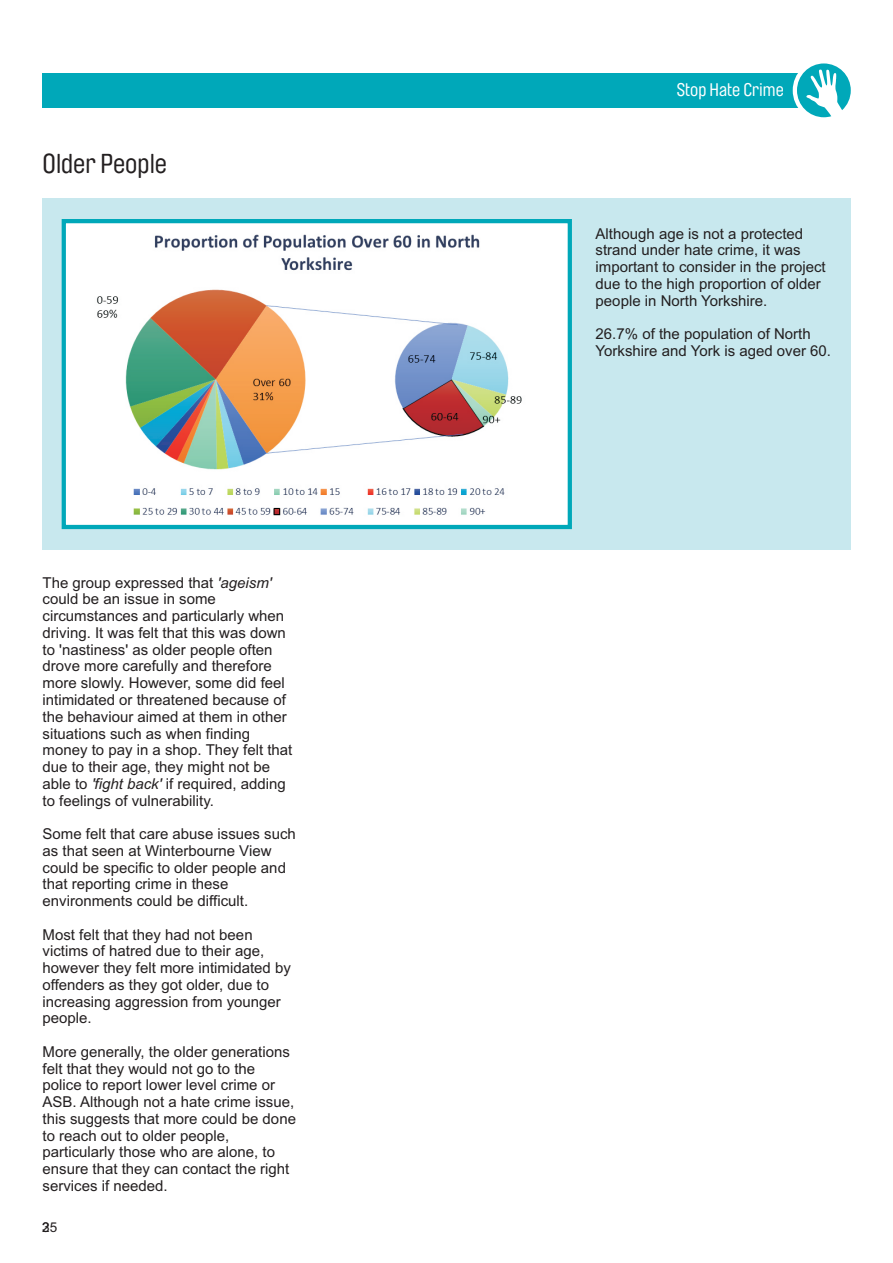
<style>
.page{position:relative;width:893px;height:1263px;background:#fff}
.page>*{position:absolute;margin:0;border:0;box-sizing:border-box;transform-origin:0 0}
.t1{font:27px "Brauer Neue";color:#231f20}
.t2{font:18px "Brauer Neue";color:#fff}
.t3{font:15px/16.8px "Arial";color:#231f20}
.t4{font:13.5px "Arial";color:#231f20}
.s1{font-style:italic}
</style>
<div class="page">
<div style="left:42px;top:198px;width:809px;height:352px;background:#c8e8ee"></div>
<img style="left:67px;top:224px;width:500px;height:300px">
<div style="left:62px;top:219px;width:510px;height:310px;border:4px solid #00a8b9"></div>
<div style="left:42px;top:73px;width:764px;height:34px;background:#00a8b9"></div>
<svg style="left:788px;top:63px;width:63px;height:55px"></svg>
<h1 class="t1" style="left:43px;top:151px;width:126px">Older People</h1>
<p class="t3" style="left:43px;top:575px;width:251px">The group expressed that <span class="s1">'ageism' </span>could be an issue in some circumstances and particularly when driving. It was felt that this was down to 'nastiness' as older people often drove more carefully and therefore more slowly. However, some did feel intimidated or threatened because of the behaviour aimed at them in other situations such as when finding money to pay in a shop. They felt that due to their age, they might not be able to <span class="s1">'fight back'</span> if required, adding to feelings of vulnerability.</p>
<p class="t3" style="left:43px;top:827px;width:255px">Some felt that care abuse issues such as that seen at Winterbourne View could be specific to older people and that reporting crime in these environments could be difficult.</p>
<p class="t3" style="left:43px;top:927px;width:250px">Most felt that they had not been victims of hatred due to their age, however they felt more intimidated by offenders as they got older, due to increasing aggression from younger people.</p>
<p class="t3" style="left:43px;top:1045px;width:255px">More generally, the older generations felt that they would not go to the police to report lower level crime or ASB. Although not a hate crime issue, this suggests that more could be done to reach out to older people, particularly those who are alone, to ensure that they can contact the right services if needed.</p>
<p class="t4" style="left:42px;top:1222px;width:17px">2 53</p>
<p class="t2" style="left:677px;top:82px;width:108px">Stop Hate Crime</p>
<p class="t3" style="left:596px;top:226px;width:232px">Although age is not a protected strand under hate crime, it was important to consider in the project due to the high proportion of older people in North Yorkshire.</p>
<p class="t3" style="left:596px;top:327px;width:237px">26.7% of the population of North<br>Yorkshire and York is aged over 60.</p>
</div>
